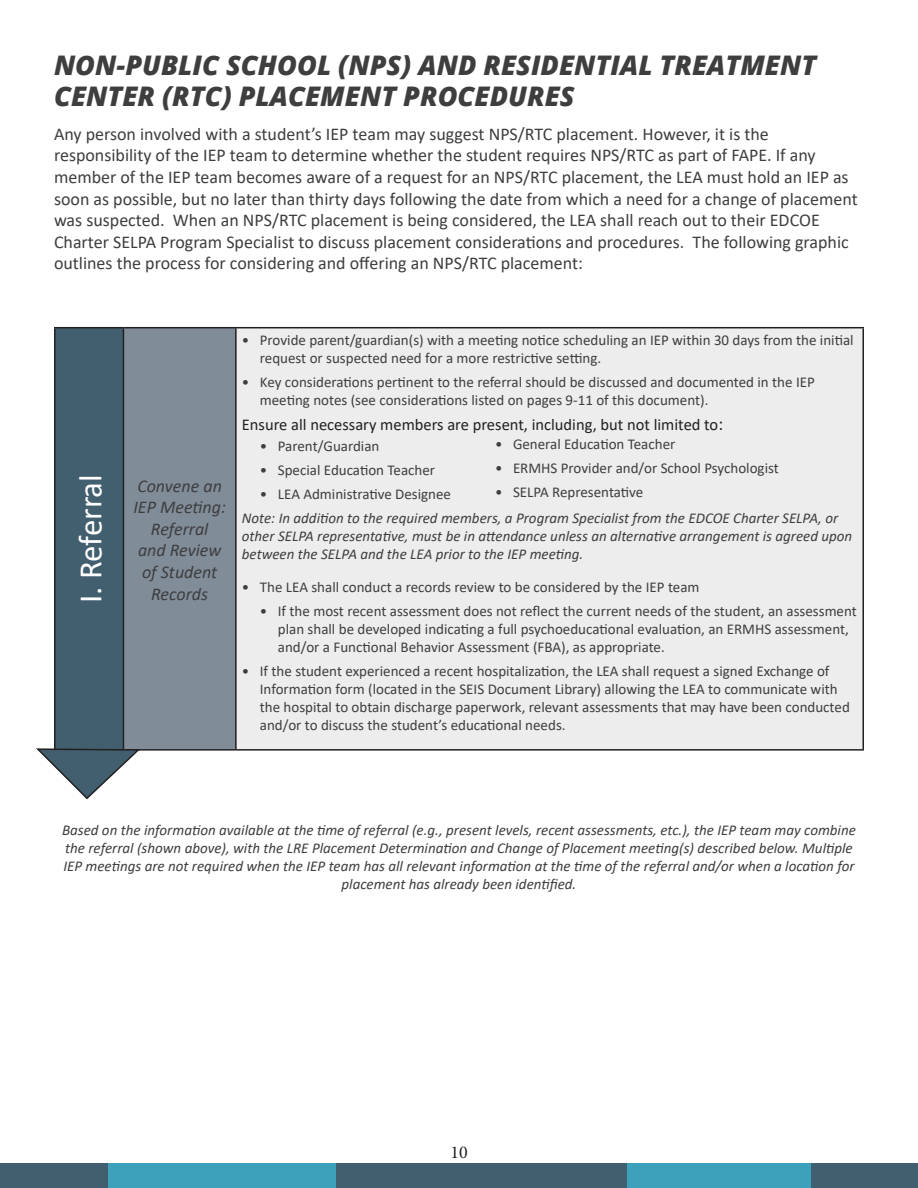
<style>
.page{position:relative;width:918px;height:1188px;background:#fff}
.page>*{position:absolute;margin:0;border:0;box-sizing:border-box;transform-origin:0 0}
.t1{font:33px "Calibri";letter-spacing:-.01em;color:#fff}
.Heading_1{font:italic 800 27px/31.5px "Open Sans";color:#3e3e3f}
.t2{font:18px/21.6px "Calibri";color:#3e3e3f}
.t3{font:italic 18px/21.6px "Calibri";color:#3e3e3f;text-align:center}
.t4{font:18px "Minion Pro";color:#231f20}
.t5{font:16.5px "Calibri";color:#231f20}
.t6{font:15px/18px "Calibri";color:#3e3e3f}
.t7{font:italic 15px/18px "Calibri";color:#3e3e3f}
.s1{font-size:18px}
</style>
<div class="page">
<div style="left:626px;top:1164px;width:186px;height:24px;background:#3ea1bb"></div>
<div style="left:812px;top:1164px;width:106px;height:24px;background:#425f6f"></div>
<div style="left:108px;top:1164px;width:228px;height:24px;background:#3ea1bb"></div>
<div style="left:336px;top:1164px;width:290px;height:24px;background:#425f6f"></div>
<div style="left:0;top:1164px;width:108px;height:24px;background:#425f6f"></div>
<div style="left:55px;top:328px;width:68px;height:422px;background:#425f6f"></div>
<div style="left:123px;top:328px;width:113px;height:422px;background:#818c99"></div>
<div style="left:236px;top:328px;width:627px;height:422px;background:#ededed"></div>
<hr style="left:54px;top:327px;width:69px;height:1px;background:#231f20">
<hr style="left:123px;top:327px;width:113px;height:1px;background:#231f20">
<hr style="left:236px;top:327px;width:628px;height:1px;background:#231f20">
<hr style="left:123px;top:749px;width:113px;height:2px;background:#231f20">
<hr style="left:236px;top:749px;width:628px;height:2px;background:#231f20">
<hr style="left:54px;top:328px;width:2px;height:421px;background:#231f20">
<hr style="left:123px;top:328px;width:1px;height:421px;background:#231f20">
<hr style="left:235px;top:328px;width:2px;height:421px;background:#231f20">
<hr style="left:862px;top:328px;width:2px;height:421px;background:#231f20">
<svg style="left:36px;top:747px;width:106px;height:53px"></svg>
<p class="Heading_1" style="left:54px;top:48px;width:764px">NON-PUBLIC SCHOOL (NPS) AND RESIDENTIAL TREATMENT<br>CENTER (RTC) PLACEMENT PROCEDURES</p>
<p class="t2" style="left:54px;top:123px;width:805px">Any person involved with a student’s IEP team may suggest NPS/RTC placement. However, it is the responsibility of the IEP team to determine whether the student requires NPS/RTC as part of FAPE. If any member of the IEP team becomes aware of a request for an NPS/RTC placement, the LEA must hold an IEP as soon as possible, but no later than thirty days following the date from which a need for a change of placement was suspected. When an NPS/RTC placement is being considered, the LEA shall reach out to their EDCOE Charter SELPA Program Specialist to discuss placement considerations and procedures. The following graphic outlines the process for considering and offering an NPS/RTC placement:</p>
<p class="t1" style="left:68px;top:603px;width:130px;rotate:-90deg">I. Referral</p>
<p class="t3" style="left:133px;top:474px;width:94px">Convene an<br>IEP Meeting:<br>Referral<br>and Review of Student<br>Records</p>
<p class="t6" style="left:260px;top:331px;width:595px;text-indent:-18px">• Provide parent/guardian(s) with a meeting notice scheduling an IEP within 30 days from the initial request or suspected need for a more restrictive setting.</p>
<p class="t6" style="left:260px;top:373px;width:557px;text-indent:-18px">• Key considerations pertinent to the referral should be discussed and documented in the IEP meeting notes (see considerations listed on pages 9-11 of this document).</p>
<p class="t5" style="left:242px;top:413px;width:483px">Ensure all necessary members are present, including, but not limited to<span class="s1">:</span></p>
<p class="t6" style="left:260px;top:436px;width:121px">• Parent/Guardian</p>
<p class="t6" style="left:260px;top:460px;width:177px">• Special Education Teacher</p>
<p class="t6" style="left:260px;top:484px;width:193px">• LEA Administrative Designee</p>
<p class="t7" style="left:242px;top:508px;width:612px">Note: In addition to the required members, a Program Specialist from the EDCOE Charter SELPA, or other SELPA representative, must be in attendance unless an alternative arrangement is agreed upon between the SELPA and the LEA prior to the IEP meeting.</p>
<p class="t6" style="left:242px;top:577px;width:459px">• The LEA shall conduct a records review to be considered by the IEP team</p>
<p class="t6" style="left:278px;top:601px;width:581px;text-indent:-18px">• If the most recent assessment does not reflect the current needs of the student, an assessment plan shall be developed indicating a full psychoeducational evaluation, an ERMHS assessment, and/or a Functional Behavior Assessment (FBA), as appropriate.</p>
<p class="t6" style="left:260px;top:661px;width:592px;text-indent:-18px">• If the student experienced a recent hospitalization, the LEA shall request a signed Exchange of Information form (located in the SEIS Document Library) allowing the LEA to communicate with the hospital to obtain discharge paperwork, relevant assessments that may have been conducted and/or to discuss the student’s educational needs.</p>
<p class="t6" style="left:495px;top:434px;width:182px">• General Education Teacher</p>
<p class="t6" style="left:495px;top:458px;width:285px">• ERMHS Provider and/or School Psychologist</p>
<p class="t6" style="left:495px;top:482px;width:150px">• SELPA Representative</p>
<p class="t7" style="left:62px;top:820px;width:795px;text-align:center">Based on the information available at the time of referral (e.g., present levels, recent assessments, etc.), the IEP team may combine the referral (shown above), with the LRE Placement Determination and Change of Placement meeting(s) described below. Multiple IEP meetings are not required when the IEP team has all relevant information at the time of the referral and/or when a location for placement has already been identified.</p>
<p class="t4" style="left:450px;top:1140px;width:19px">10</p>
</div>
